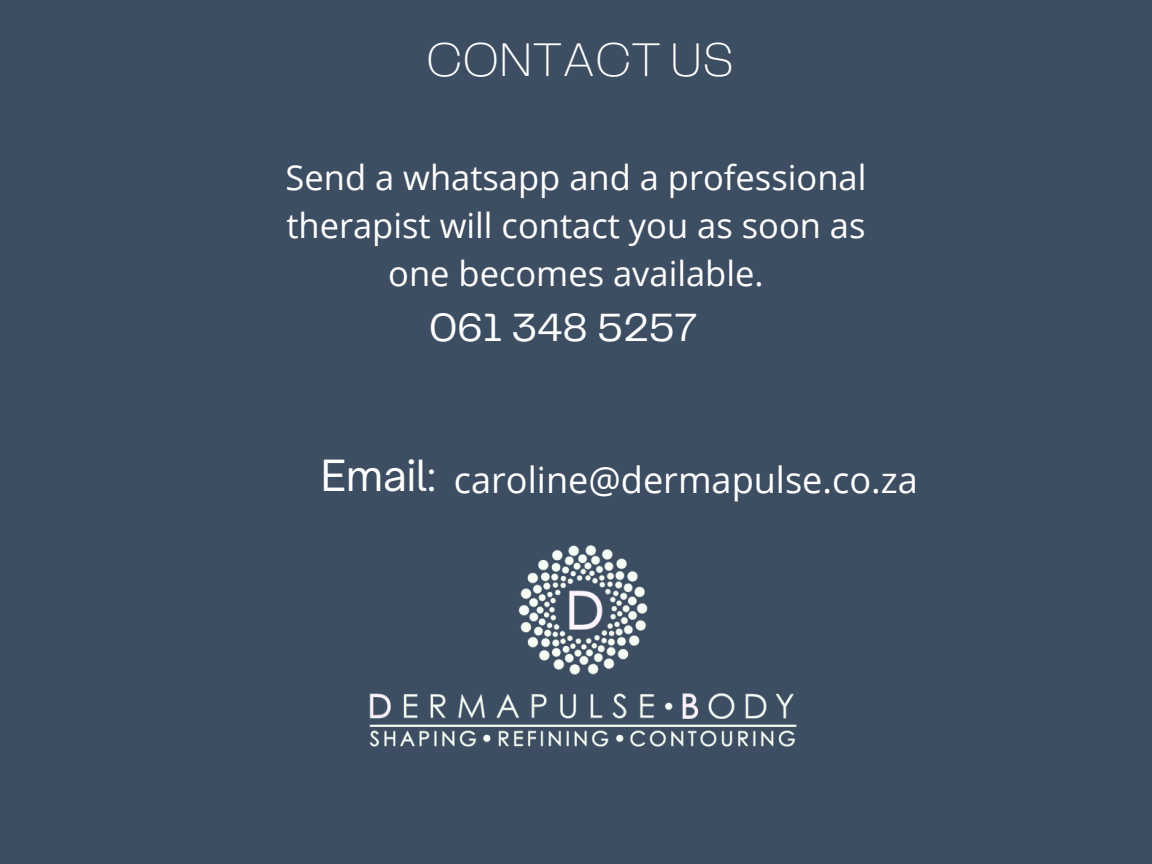
<style>
.page{position:relative;width:1152px;height:864px;background:#3d4e62}
.page>*{position:absolute;margin:0;border:0;box-sizing:border-box;transform-origin:0 0}
.t1{font:200 49.05px "Telegraf";color:#fff}
.t2{font:41.1px "Open Sauce One";color:#fff}
.t3{font:40.95px "Telegraf";color:#fff}
.t4{font:36.15px "Open Sans";color:#fff}
.t5{font:34.5px/48.2px "Open Sans";color:#fff;text-align:center}
</style>
<div class="page">
<img style="left:369px;top:545px;width:428px;height:202px">
<p class="t1" style="left:426px;top:39px;width:310px">CONTACT US</p>
<p class="t5" style="left:286px;top:152px;width:582px">Send a whatsapp and a professional therapist will contact you as soon as one becomes available.</p>
<p class="t3" style="left:429px;top:309px;width:270px">061 348 5257</p>
<p class="t2" style="left:321px;top:450px;width:116px">Email:</p>
<p class="t4" style="left:454px;top:454px;width:465px">caroline@dermapulse.co.za</p>
</div>
